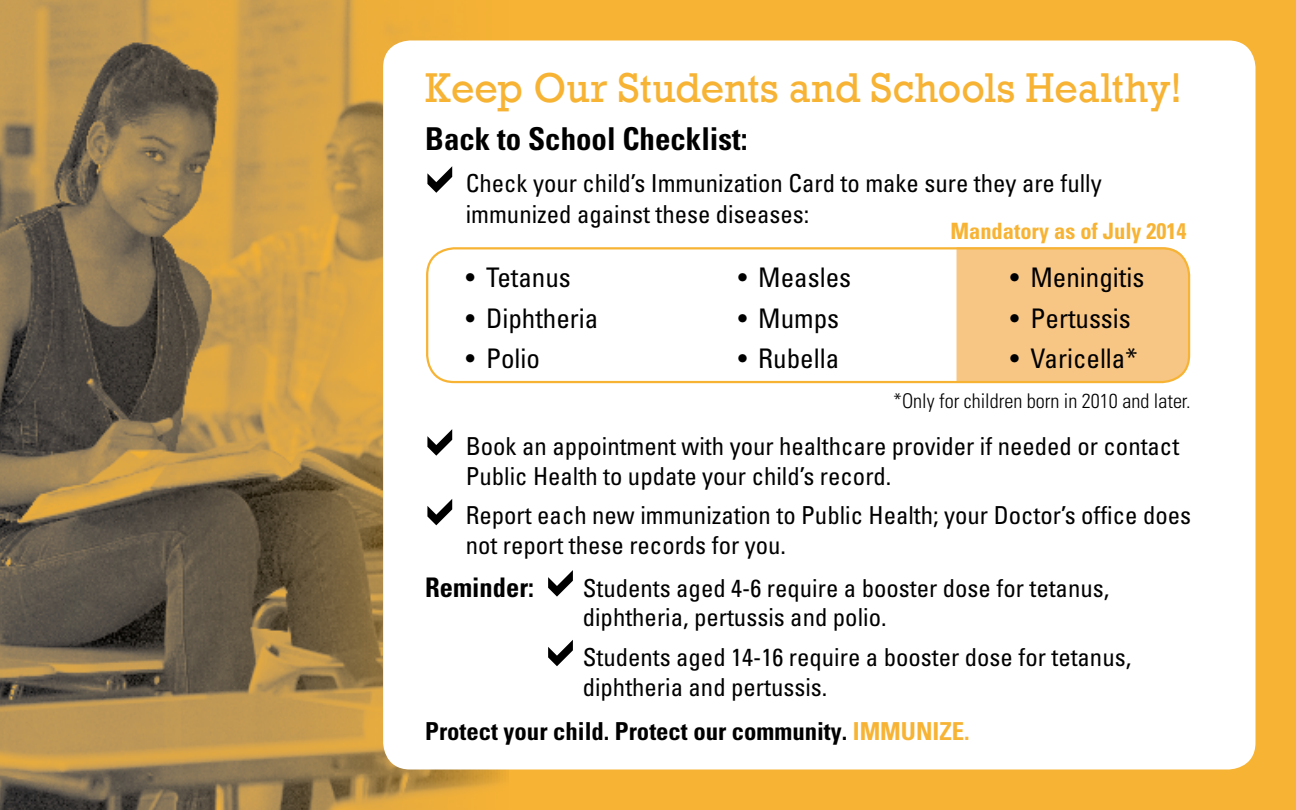
<style>
.page{position:relative;width:1296px;height:810px;background:#f7b334}
.page>*{position:absolute;margin:0;border:0;box-sizing:border-box;transform-origin:0 0}
.t1{font:42.75px "Rockwell";color:#f7b334;scale:.96 1}
.t2{font:700 condensed 31.5px "Univers";color:#000}
.t3{font:condensed 27px "Univers";color:#000}
.t4{font:700 condensed 27px "Univers";color:#000}
.t5{font:condensed 24.75px/29.7px "Univers";color:#000}
.t6{font:700 condensed 24.75px "Univers";color:#000}
.t7{font:700 condensed 22.5px "Univers";color:#f7b334}
.t8{font:300 condensed 20.25px "Univers";color:#000}
.s1{color:#f7b334}
</style>
<div class="page">
<img style="left:0;top:0;width:506px;height:810px">
<div style="left:383px;top:40px;width:873px;height:730px;background:#fff;border-radius:27px"></div>
<div style="left:957px;top:247px;width:232px;height:135px;background:#f8c684"></div>
<div style="left:426px;top:247px;width:764px;height:136px;border:2px solid #f7b334;border-radius:27px"></div>
<svg style="left:427px;top:166px;width:25px;height:27px"></svg>
<svg style="left:427px;top:499px;width:25px;height:26px"></svg>
<svg style="left:548px;top:570px;width:25px;height:27px"></svg>
<svg style="left:548px;top:640px;width:25px;height:26px"></svg>
<svg style="left:427px;top:429px;width:25px;height:27px"></svg>
<h1 class="t1" style="left:425px;top:63px;width:790px">Keep Our Students and Schools Healthy!</h1>
<h2 class="t2" style="left:425px;top:119px;width:324px">Back to School Checklist:</h2>
<p class="t5" style="left:466px;top:166px;width:637px;line-height:31.5px">Check your child’s Immunization Card to make sure they are fully immunized against these diseases:</p>
<p class="t7" style="left:950px;top:217px;width:238px">Mandatory as of July 2014</p>
<p class="t3" style="left:466px;top:261px;width:107px">• Tetanus</p>
<p class="t3" style="left:466px;top:301px;width:134px">• Diphtheria</p>
<p class="t3" style="left:466px;top:342px;width:76px">• Polio</p>
<p class="t3" style="left:738px;top:261px;width:115px">• Measles</p>
<p class="t3" style="left:738px;top:301px;width:103px">• Mumps</p>
<p class="t3" style="left:738px;top:342px;width:103px">• Rubella</p>
<p class="t3" style="left:1010px;top:261px;width:136px">• Meningitis</p>
<p class="t3" style="left:1010px;top:301px;width:122px">• Pertussis</p>
<p class="t3" style="left:1010px;top:342px;width:129px">• Varicella*</p>
<p class="t8" style="left:893px;top:389px;width:299px">*Only for children born in 2010 and later.</p>
<p class="t5" style="left:466px;top:431px;width:715px">Book an appointment with your healthcare provider if needed or contact<br>Public Health to update your child’s record.</p>
<p class="t5" style="left:466px;top:500px;width:727px">Report each new immunization to Public Health; your Doctor’s office does not report these records for you.</p>
<h2 class="t4" style="left:425px;top:571px;width:110px">Reminder:</h2>
<p class="t5" style="left:583px;top:572px;width:528px">Students aged 4-6 require a booster dose for tetanus, diphtheria, pertussis and polio.</p>
<p class="t5" style="left:583px;top:642px;width:550px">Students aged 14-16 require a booster dose for tetanus, diphtheria and pertussis.</p>
<p class="t6" style="left:425px;top:716px;width:546px">Protect your child. Protect our community. <span class="s1">IMMUNIZE.</span></p>
</div>
